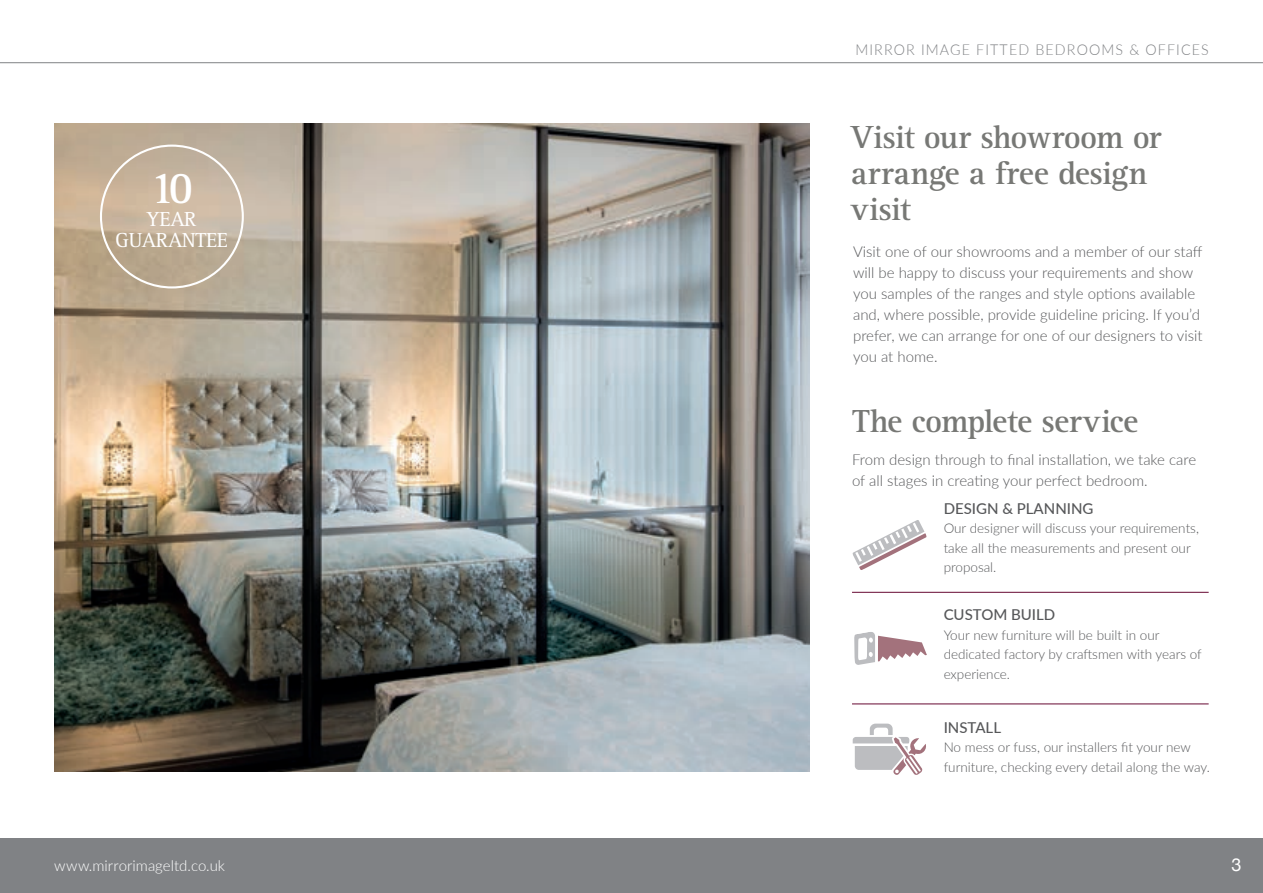
<style>
.page{position:relative;width:1263px;height:893px;background:#fff}
.page>*{position:absolute;margin:0;border:0;box-sizing:border-box;transform-origin:0 0}
.t1{font:700 46.8px "Rotis Serif";color:#fff;scale:.93 1}
.t2{font:700 33px/36px "Rotis Serif";letter-spacing:-.02em;color:#777875}
.t3{font:21px/21px "Rotis Serif";letter-spacing:-.02em;color:#fff;text-align:center}
.t4{font:18px "Helvetica Neue";color:#fff}
.t5{font:300 15px/21px "Lato";color:#57585a}
.t6{font:300 15px "Lato";letter-spacing:.08em;color:#808285;scale:.95 1}
.t7{font:500 15px "Lato";color:#57585a}
.t8{font:300 15px "Lato";color:#fff}
.t9{font:300 13.5px/19.5px "Lato";color:#57585a}
</style>
<div class="page">
<img style="left:54px;top:123px;width:756px;height:649px">
<div style="left:0;top:839px;width:1263px;height:54px;background:#808285"></div>
<hr style="left:0;top:62px;width:1263px;height:1px;background:#808285">
<svg style="left:852px;top:520px;width:75px;height:50px"></svg>
<svg style="left:854px;top:632px;width:73px;height:33px"></svg>
<svg style="left:853px;top:724px;width:73px;height:51px"></svg>
<hr style="left:852px;top:592px;width:357px;height:1px;background:#660832">
<hr style="left:852px;top:703px;width:357px;height:1px;background:#660832">
<h1 class="t1" style="left:150px;top:160px;width:47px">10</h1>
<h3 class="t3" style="left:115px;top:209px;width:115px">YEAR<br>GUARANTEE</h3>
<p class="t6" style="left:855px;top:39px;width:374px">MIRROR IMAGE FITTED BEDROOMS &amp; OFFICES</p>
<h2 class="t2" style="left:851px;top:120px;width:312px">Visit our showroom or arrange a free design visit</h2>
<p class="t5" style="left:853px;top:240px;width:351px">Visit one of our showrooms and a member of our staff will be happy to discuss your requirements and show you samples of the ranges and style options available and, where possible, provide guideline pricing. If you’d prefer, we can arrange for one of our designers to visit you at home.</p>
<h2 class="t2" style="left:852px;top:404px;width:288px">The complete service</h2>
<p class="t5" style="left:852px;top:449px;width:346px">From design through to final installation, we take care of all stages in creating your perfect bedroom.</p>
<p class="t7" style="left:944px;top:498px;width:151px">DESIGN &amp; PLANNING</p>
<p class="t9" style="left:944px;top:518px;width:257px">Our designer will discuss your requirements, take all the measurements and present our proposal.</p>
<p class="t7" style="left:944px;top:604px;width:113px">CUSTOM BUILD</p>
<p class="t9" style="left:944px;top:625px;width:260px">Your new furniture will be built in our dedicated factory by craftsmen with years of experience.</p>
<p class="t7" style="left:944px;top:717px;width:59px">INSTALL</p>
<p class="t9" style="left:944px;top:737px;width:268px">No mess or fuss, our installers fit your new furniture, checking every detail along the way.</p>
<p class="t8" style="left:54px;top:855px;width:173px">www.mirrorimageltd.co.uk</p>
<p class="t4" style="left:1231px;top:851px;width:12px">3</p>
</div>
